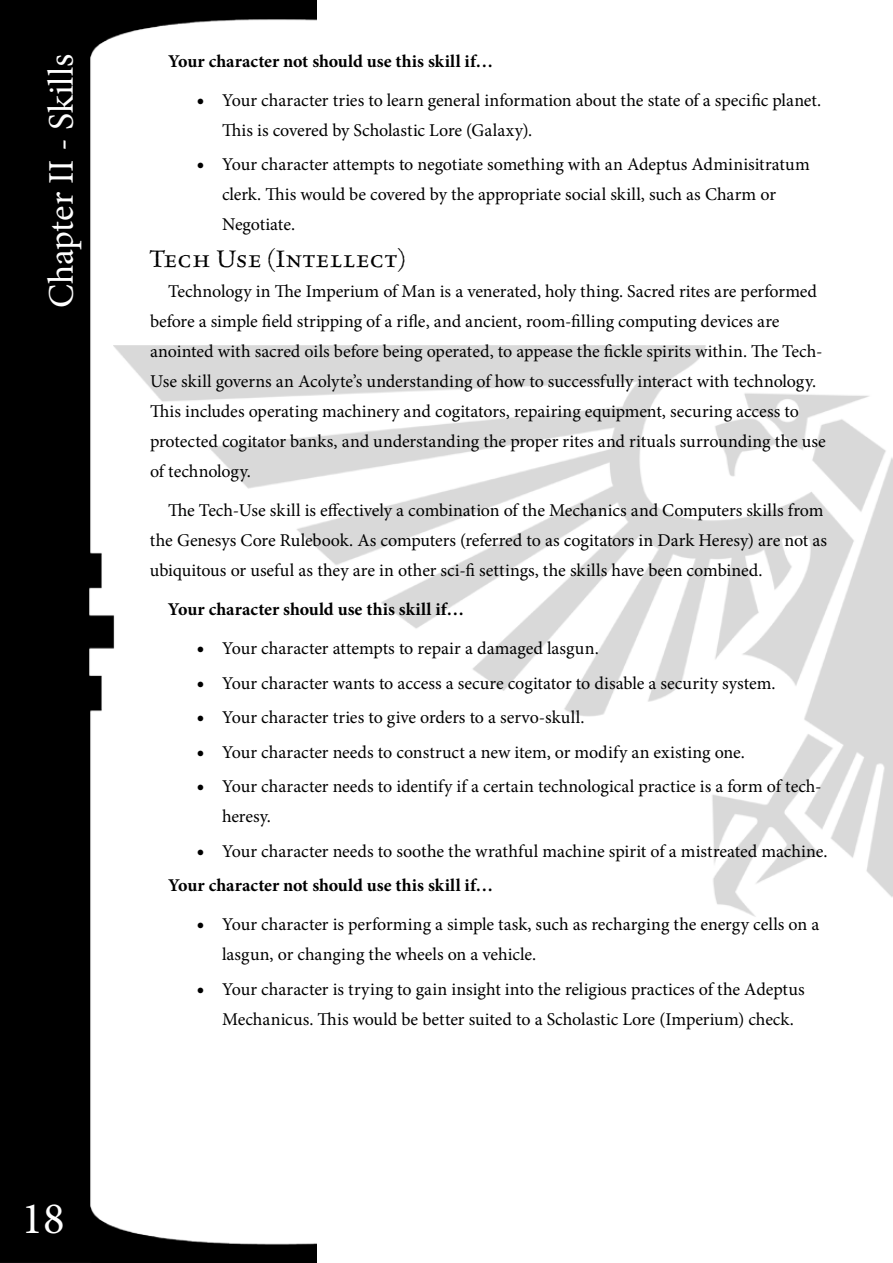
<style>
.page{position:relative;width:893px;height:1263px;background:#fff}
.page>*{position:absolute;margin:0;border:0;box-sizing:border-box;transform-origin:0 0}
.t1{font:45px "Minion Pro";color:#fff}
.t2{font:36px "Minion Pro";letter-spacing:-.005em;color:#fff}
.t3{font:27px "Celestia Antiqua Std";color:#000}
.t4{font:18px/30px "Minion Pro";letter-spacing:-.005em;color:#000}
.t5{font:700 18px "Minion Pro";color:#000}
.s1{font-size:21px}
.s2{font-weight:700}
</style>
<div class="page">
<img style="left:0;top:0;width:316px;height:1263px">
<img style="left:113px;top:345px;width:780px;height:572px">
<h2 class="t2" style="left:37px;top:308px;width:256px;rotate:-90deg">Chapter II - Skills</h2>
<p class="t5" style="left:168px;top:48px;width:327px">Your character not should use this skill if…</p>
<p class="t4" style="left:222px;top:85px;width:601px;text-indent:-26px"><span class="s1">•</span> Your character tries to learn general information about the state of a specific planet.<br>This is covered by Scholastic Lore (Galaxy).</p>
<p class="t4" style="left:222px;top:150px;width:589px;text-indent:-26px"><span class="s1">•</span> Your character attempts to negotiate something with an Adeptus Adminisitratum clerk. This would be covered by the appropriate social skill, such as Charm or<br>Negotiate.</p>
<h3 class="t3" style="left:150px;top:245px;width:257px">Tech Use (Intellect)</h3>
<p class="t4" style="left:150px;top:277px;width:677px;text-indent:18px">Technology in The Imperium of Man is a venerated, holy thing. Sacred rites are performed before a simple field stripping of a rifle, and ancient, room-filling computing devices are anointed with sacred oils before being operated, to appease the fickle spirits within. The Tech-Use skill governs an Acolyte’s understanding of how to successfully interact with technology.<br>This includes operating machinery and cogitators, repairing equipment, securing access to protected cogitator banks, and understanding the proper rites and rituals surrounding the use of technology.</p>
<p class="t4" style="left:150px;top:496px;width:679px;text-indent:18px">The Tech-Use skill is effectively a combination of the Mechanics and Computers skills from the Genesys Core Rulebook. As computers (referred to as cogitators in Dark Heresy) are not as ubiquitous or useful as they are in other sci-fi settings, the skills have been combined.</p>
<p class="t5" style="left:168px;top:597px;width:298px">Your character should use this skill if…</p>
<p class="t4" style="left:196px;top:634px;width:404px"><span class="s1">•</span> Your character attempts to repair a damaged lasgun.</p>
<p class="t4" style="left:196px;top:668px;width:580px"><span class="s1">•</span> Your character wants to access a secure cogitator to disable a security system.</p>
<p class="t4" style="left:196px;top:703px;width:390px"><span class="s1">•</span> Your character tries to give orders to a servo-skull.</p>
<p class="t4" style="left:196px;top:737px;width:550px"><span class="s1">•</span> Your character needs to construct a new item, or modify an existing one.</p>
<p class="t4" style="left:222px;top:772px;width:601px;text-indent:-26px"><span class="s1">•</span> Your character needs to identify if a certain technological practice is a form of tech&shy;heresy.</p>
<p class="t4" style="left:168px;top:834px;width:661px;line-height:34.5px;text-indent:28px"><span class="s1">•</span> Your character needs to soothe the wrathful machine spirit of a mistreated machine.<br><span class="s2">Your character not should use this skill if…</span></p>
<p class="t4" style="left:222px;top:910px;width:599px;text-indent:-26px"><span class="s1">•</span> Your character is performing a simple task, such as recharging the energy cells on a lasgun, or changing the wheels on a vehicle.</p>
<p class="t4" style="left:222px;top:974px;width:584px;text-indent:-26px"><span class="s1">•</span> Your character is trying to gain insight into the religious practices of the Adeptus<br>Mechanicus. This would be better suited to a Scholastic Lore (Imperium) check.</p>
<h1 class="t1" style="left:22px;top:1188px;width:45px">18</h1>
</div>
